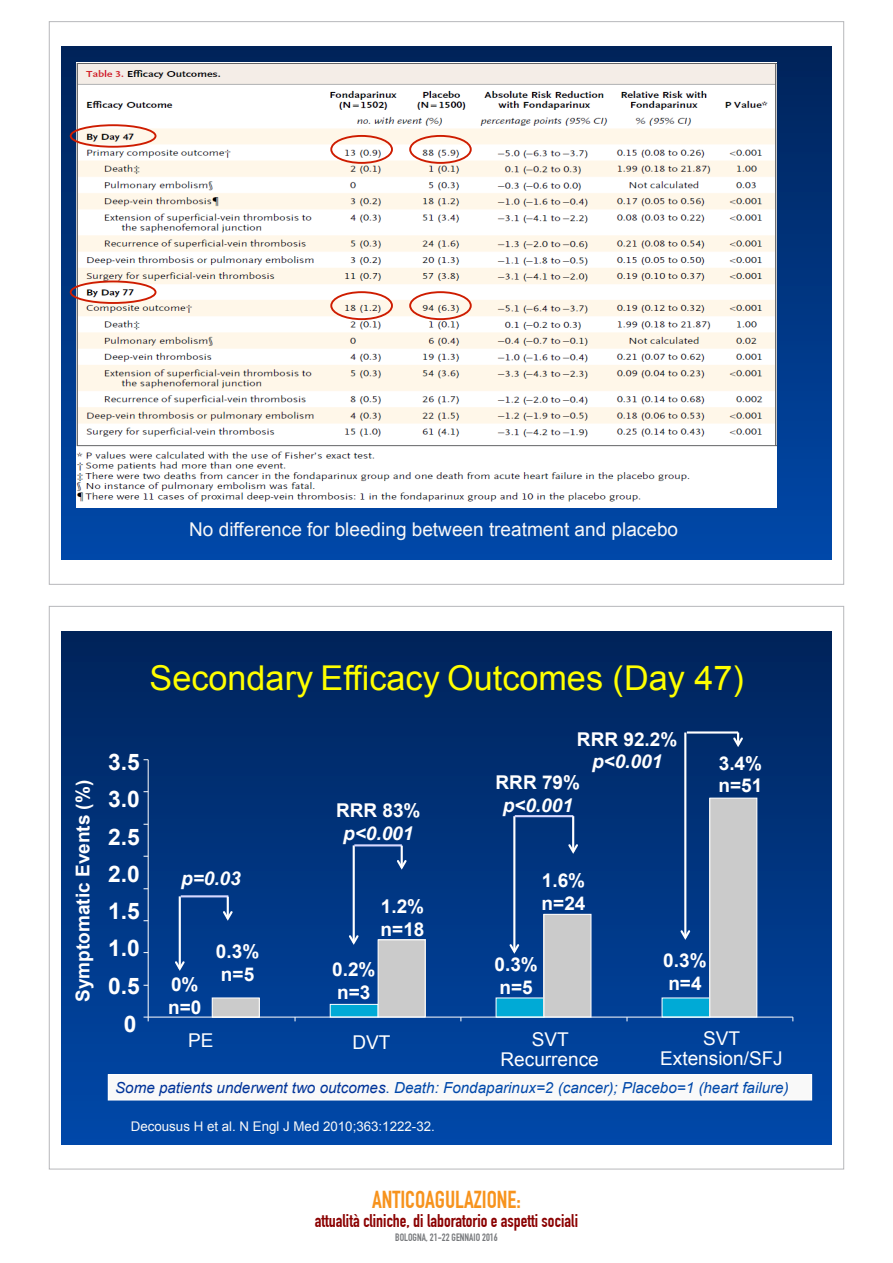
<style>
.page{position:relative;width:893px;height:1263px;background:#fff}
.page>*{position:absolute;margin:0;border:0;box-sizing:border-box;transform-origin:0 0}
.t1{font:34.2px "Arial";color:#ff0}
.t2{font:700 24px "DIN Condensed";color:#f7931d}
.t3{font:700 22.8px "Arial";color:#fff}
.t4{font:700 19.05px/22.8px "Arial";color:#fff}
.t5{font:19.05px "Arial";color:#f8f8f8}
.t6{font:19.05px/20px "Arial";color:#fff;text-align:center}
.t7{font:italic 700 19.05px/22.8px "Arial";color:#fff;text-align:center}
.t8{font:700 18px "DIN Condensed";color:#8b0202}
.t9{font:italic 15.15px "Arial";color:#0048aa}
.t10{font:13.35px "Arial";color:#f9f9f9}
.t11{font:700 10.5px "DIN Condensed";color:#76787b}
.s1{font-style:normal}
.s2{font-style:italic}
.s3{color:#039}
.s4{color:#f8f8f8}
</style>
<div class="page">
<div style="left:62px;top:46px;width:769px;height:514px;background:linear-gradient(to bottom,#0c2d60,#094fac)"></div>
<img style="left:77px;top:62px;width:699px;height:446px">
<div style="left:70px;top:124px;width:86px;height:24px;border:2px solid #ce1c00;border-radius:50%"></div>
<div style="left:70px;top:280px;width:86px;height:24px;border:2px solid #ce1c00;border-radius:50%"></div>
<div style="left:330px;top:135px;width:63px;height:29px;border:2px solid #ce1c00;border-radius:50%"></div>
<div style="left:409px;top:135px;width:63px;height:29px;border:2px solid #ce1c00;border-radius:50%"></div>
<div style="left:330px;top:291px;width:63px;height:29px;border:2px solid #ce1c00;border-radius:50%"></div>
<div style="left:409px;top:291px;width:63px;height:29px;border:2px solid #ce1c00;border-radius:50%"></div>
<div style="left:62px;top:631px;width:769px;height:513px;background:linear-gradient(to bottom,#00245a,#0149aa)"></div>
<div style="left:108px;top:1075px;width:704px;height:25px;background:#f9f9f9"></div>
<div style="left:330px;top:1004px;width:48px;height:13px;background:#00aad6"></div>
<div style="left:330px;top:1004px;width:48px;height:13px;border:1px solid #fff"></div>
<div style="left:496px;top:998px;width:48px;height:19px;background:#00aad6"></div>
<div style="left:662px;top:998px;width:48px;height:19px;background:#00aad6"></div>
<div style="left:212px;top:998px;width:47px;height:19px;background:#cbcbcb"></div>
<div style="left:212px;top:997px;width:48px;height:20px;border:1px solid #fff"></div>
<div style="left:378px;top:940px;width:47px;height:77px;background:#cbcbcb"></div>
<div style="left:378px;top:939px;width:47px;height:78px;border:1px solid #fff"></div>
<div style="left:544px;top:914px;width:47px;height:103px;background:#cbcbcb"></div>
<div style="left:544px;top:914px;width:47px;height:103px;border:1px solid #fff"></div>
<div style="left:710px;top:798px;width:47px;height:219px;background:#cbcbcb"></div>
<div style="left:709px;top:798px;width:48px;height:219px;border:1px solid #fff"></div>
<hr style="left:148px;top:760px;width:1px;height:257px;background:#fff">
<hr style="left:148px;top:1017px;width:645px;height:1px;background:#fff">
<svg style="left:144px;top:1017px;width:5px;height:4px"></svg>
<hr style="left:353px;top:845px;width:2px;height:98px;background:#fff">
<svg style="left:349px;top:935px;width:10px;height:10px"></svg>
<hr style="left:354px;top:844px;width:48px;height:2px;background:#d6d7ff">
<hr style="left:401px;top:846px;width:2px;height:21px;background:#fff">
<svg style="left:397px;top:860px;width:10px;height:10px"></svg>
<hr style="left:513px;top:816px;width:2px;height:136px;background:#fff">
<svg style="left:509px;top:944px;width:10px;height:10px"></svg>
<hr style="left:515px;top:815px;width:58px;height:2px;background:#d6d7ff">
<hr style="left:572px;top:816px;width:2px;height:36px;background:#fff">
<svg style="left:568px;top:844px;width:10px;height:10px"></svg>
<hr style="left:684px;top:732px;width:2px;height:206px;background:#fff">
<svg style="left:680px;top:930px;width:10px;height:10px"></svg>
<hr style="left:687px;top:731px;width:51px;height:3px;background:#fff">
<svg style="left:733px;top:732px;width:10px;height:15px"></svg>
<hr style="left:179px;top:896px;width:2px;height:73px;background:#fff">
<svg style="left:175px;top:961px;width:10px;height:10px"></svg>
<hr style="left:181px;top:895px;width:47px;height:2px;background:#d6d7ff">
<hr style="left:227px;top:897px;width:2px;height:21px;background:#fff">
<svg style="left:223px;top:911px;width:10px;height:10px"></svg>
<p class="t5" style="left:189px;top:516px;width:490px">No difference for bleeding between treatment and placebo</p>
<p class="t4" style="left:72px;top:1002px;width:223px;rotate:-90deg">Symptomatic Events (%)</p>
<p class="t1" style="left:150px;top:656px;width:596px">Secondary Efficacy Outcomes (Day 47)</p>
<p class="t3" style="left:108px;top:747px;width:33px">3.5</p>
<p class="t3" style="left:108px;top:784px;width:33px">3.0</p>
<p class="t3" style="left:108px;top:821px;width:33px">2.5</p>
<p class="t3" style="left:108px;top:858px;width:33px">2.0</p>
<p class="t3" style="left:108px;top:896px;width:33px">1.5</p>
<p class="t3" style="left:108px;top:933px;width:33px">1.0</p>
<p class="t3" style="left:108px;top:970px;width:33px">0.5</p>
<p class="t3" style="left:124px;top:1009px;width:14px">0</p>
<p class="t7" style="left:181px;top:868px;width:61px">p=0.03</p>
<p class="t4" style="left:168px;top:973px;width:35px">0% n=0</p>
<p class="t4" style="left:216px;top:941px;width:45px">0.3% n=5</p>
<p class="t7" style="left:336px;top:799px;width:86px"><span class="s1">RRR 83% </span>p&lt;0.001</p>
<p class="t4" style="left:381px;top:895px;width:45px">1.2% n=18</p>
<p class="t4" style="left:332px;top:959px;width:45px">0.2% n=3</p>
<p class="t4" style="left:577px;top:728px;width:102px;text-align:center">RRR 92.2% <span class="s2">p&lt;0.001</span></p>
<p class="t7" style="left:496px;top:771px;width:86px"><span class="s1">RRR 79% </span>p&lt;0.001</p>
<p class="t4" style="left:718px;top:752px;width:45px">3.4% n=51</p>
<p class="t4" style="left:542px;top:869px;width:45px">1.6% n=24</p>
<p class="t4" style="left:494px;top:954px;width:45px">0.3% n=5</p>
<p class="t4" style="left:663px;top:950px;width:45px">0.3% n=4</p>
<p class="t6" style="left:188px;top:1031px;width:27px">PE</p>
<p class="t6" style="left:352px;top:1032px;width:40px">DVT</p>
<p class="t6" style="left:501px;top:1029px;width:100px">SVT<br>Recurrence</p>
<p class="t6" style="left:660px;top:1028px;width:124px">SVT<br>Extension/SFJ</p>
<p class="t9" style="left:115px;top:1078px;width:675px"><span class="s3">Some patients underwent two outcomes</span><span class="s1">.</span> Death: Fondaparinux=2 (cancer); Placebo=1 (heart failure)</p>
<p class="t10" style="left:131px;top:1117px;width:305px"><span class="s4">Decousus H et al.</span> N Engl J Med 2010;363:1222-32.</p>
<p class="t2" style="left:372px;top:1185px;width:150px">ANTICOAGULAZIONE:</p>
<p class="t8" style="left:315px;top:1210px;width:265px">attualità cliniche, di laboratorio e aspetti sociali</p>
<p class="t11" style="left:395px;top:1231px;width:104px">BOLOGNA, 21-22 GENNAIO 2016</p>
</div>
